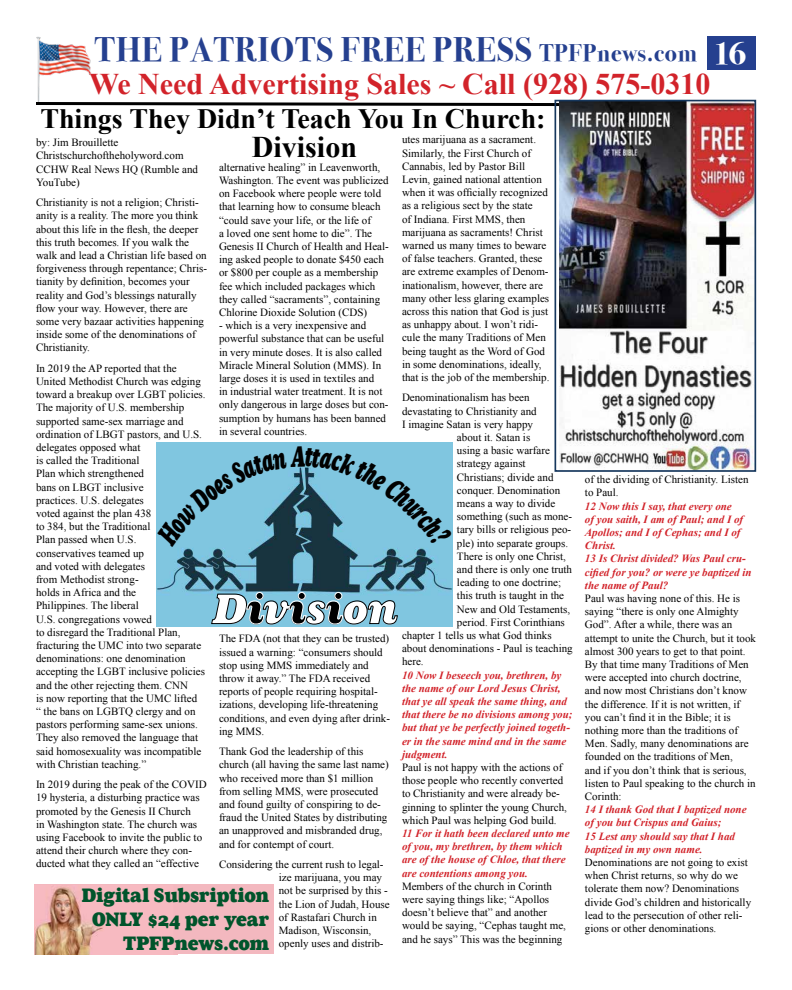
<style>
.page{position:relative;width:792px;height:990px;background:#fff}
.page>*{position:absolute;margin:0;border:0;box-sizing:border-box;transform-origin:0 0}
.t1{font:italic 43.3px "Aurea Ultra";color:#fff}
.t2{font:700 34px "Bodoni Svty Two ITCTT";letter-spacing:.035em;color:#25408f}
.t3{font:700 30px "Times New Roman";color:#d2232a}
.t4{font:700 30px "Times New Roman";color:#000}
.t5{font:700 28px "Times New Roman";color:#000}
.t6{font:19.8px/23.7px "Aurea Ultra";letter-spacing:-.01em;color:#00542b;text-align:right;scale:.94 1}
.t7{font:11px/13.2px "Times New Roman";color:#000}
.t8{font:italic 700 11px/13.2px "Times New Roman";color:#d2232a}
.s1{font-size:24px}
.s2{color:#000}
</style>
<div class="page">
<div style="left:707px;top:36px;width:49px;height:33px;background:#25408f"></div>
<img style="left:36px;top:37px;width:56px;height:63px">
<svg style="left:36px;top:100px;width:721px;height:8px"></svg>
<img style="left:559px;top:103px;width:194px;height:366px">
<div style="left:555px;top:100px;width:201px;height:372px;border:2px solid #16375d"></div>
<div style="left:35px;top:884px;width:239px;height:70px;background:#f3b8bf"></div>
<img style="left:35px;top:887px;width:68px;height:67px">
<img style="left:157px;top:443px;width:295px;height:183px">
<svg style="left:211px;top:592px;width:187px;height:33px;background:#79b4ca"></svg>
<svg style="left:156px;top:446px;width:297px;height:102px;background:#74b6cf"></svg>
<h2 class="t2" style="left:95px;top:22px;width:653px">THE PATRIOTS FREE PRESS <span class="s1">TPFPnews.com</span> <sub>16</sub></h2>
<h3 class="t3" style="left:89px;top:63px;width:623px">We Need Advertising Sales ~ Call (928) 575-0310</h3>
<h3 class="t5" style="left:40px;top:99px;width:507px">Things They Didn’t Teach You In Church:</h3>
<p class="t7" style="left:402px;top:133px;width:149px">utes marijuana as a sacrament.<br>Similarly, the First Church of<br>Cannabis, led by Pastor Bill<br>Levin, gained national attention when it was officially recognized as a religious sect by the state<br>of Indiana. First MMS, then marijuana as sacraments! Christ warned us many times to beware of false teachers. Granted, these are extreme examples of Denom&shy;inationalism, however, there are many other less glaring examples across this nation that God is just as unhappy about. I won’t ridi&shy;cule the many Traditions of Men being taught as the Word of God in some denominations, ideally, that is the job of the membership.</p>
<p class="t7" style="left:402px;top:391px;width:129px">Denominationalism has been</p>
<p class="t7" style="left:402px;top:404px;width:136px">devastating to Christianity and</p>
<p class="t7" style="left:402px;top:417px;width:133px">I imagine Satan is very happy</p>
<p class="t7" style="left:457px;top:431px;width:75px">about it. Satan is</p>
<p class="t7" style="left:457px;top:444px;width:95px">using a basic warfare</p>
<p class="t7" style="left:457px;top:457px;width:70px">strategy against</p>
<p class="t7" style="left:457px;top:470px;width:98px">Christians; divide and</p>
<p class="t7" style="left:457px;top:483px;width:105px">conquer. Denomination</p>
<p class="t7" style="left:457px;top:497px;width:100px">means a way to divide</p>
<p class="t7" style="left:457px;top:510px;width:117px">something (such as mone-</p>
<p class="t7" style="left:457px;top:523px;width:116px">tary bills or religious peo-</p>
<p class="t7" style="left:457px;top:536px;width:113px">ple) into separate groups.</p>
<p class="t7" style="left:457px;top:549px;width:111px">There is only one Christ,</p>
<p class="t7" style="left:457px;top:563px;width:117px">and there is only one truth</p>
<p class="t7" style="left:457px;top:576px;width:106px">leading to one doctrine;</p>
<p class="t7" style="left:457px;top:589px;width:109px">this truth is taught in the</p>
<p class="t7" style="left:457px;top:602px;width:115px">New and Old Testaments,</p>
<p class="t7" style="left:457px;top:615px;width:109px">period. First Corinthians</p>
<p class="t7" style="left:402px;top:629px;width:151px">chapter 1 tells us what God thinks</p>
<p class="t7" style="left:402px;top:642px;width:172px">about denominations - Paul is teaching</p>
<p class="t7" style="left:402px;top:655px;width:23px">here.</p>
<p class="t8" style="left:402px;top:668px;width:172px">10 Now I beseech you, brethren, by the name of our Lord Jesus Christ, that ye all speak the same thing, and that there be no divisions among you; but that ye be perfectly joined togeth&shy;er in the same mind and in the same judgment.</p>
<p class="t7" style="left:402px;top:761px;width:166px">Paul is not happy with the actions of those people who recently converted to Christianity and were already be&shy;ginning to splinter the young Church, which Paul was helping God build.</p>
<p class="t8" style="left:402px;top:826px;width:169px">11 For it hath been declared unto me of you, my brethren, by them which are of the house of Chloe, that there are contentions among you.</p>
<p class="t7" style="left:402px;top:879px;width:166px">Members of the church in Corinth were saying things like; “Apollos doesn’t believe that” and another would be saying, “Cephas taught me, and he says” This was the beginning</p>
<h3 class="t4" style="left:252px;top:126px;width:107px">Division</h3>
<p class="t7" style="left:36px;top:136px;width:164px">by: Jim Brouillette<br>Christschurchoftheholyword.com<br>CCHW Real News HQ (Rumble and<br>YouTube)</p>
<p class="t7" style="left:36px;top:196px;width:173px">Christianity is not a religion; Christi&shy;anity is a reality. The more you think about this life in the flesh, the deeper this truth becomes. If you walk the walk and lead a Christian life based on forgiveness through repentance; Chris&shy;tianity by definition, becomes your reality and God’s blessings naturally flow your way. However, there are some very bazaar activities happening inside some of the denominations of Christianity.</p>
<p class="t7" style="left:36px;top:361px;width:171px">In 2019 the AP reported that the<br>United Methodist Church was edging toward a breakup over LGBT policies.<br>The majority of U.S. membership supported same-sex marriage and ordination of LBGT pastors, and U.S. delegates opposed what<br>is called the Traditional<br>Plan which strengthened<br>bans on LBGT inclusive<br>practices. U.S. delegates<br>voted against the plan 438<br>to 384, but the Traditional<br>Plan passed when U.S.<br>conservatives teamed up<br>and voted with delegates<br>from Methodist strong-<br>holds in Africa and the<br>Philippines. The liberal<br>U.S. congregations vowed<br>to disregard the Traditional Plan, fracturing the UMC into two separate denominations: one denomination accepting the LGBT inclusive policies and the other rejecting them. CNN<br>is now reporting that the UMC lifted<br>“ the bans on LGBTQ clergy and on pastors performing same-sex unions.<br>They also removed the language that said homosexuality was incompatible with Christian teaching.”</p>
<p class="t7" style="left:36px;top:778px;width:172px">In 2019 during the peak of the COVID 19 hysteria, a disturbing practice was promoted by the Genesis II Church<br>in Washington state. The church was using Facebook to invite the public to attend their church where they con&shy;ducted what they called an “effective</p>
<p class="t7" style="left:219px;top:160px;width:171px">alternative healing” in Leavenworth, Washington. The event was publicized on Facebook where people were told that learning how to consume bleach “could save your life, or the life of<br>a loved one sent home to die”. The Genesis II Church of Health and Heal&shy;ing asked people to donate $450 each or $800 per couple as a membership fee which included packages which they called “sacraments”, containing Chlorine Dioxide Solution (CDS)</p>
<p class="t7" style="left:219px;top:319px;width:171px">- which is a very inexpensive and powerful substance that can be useful in very minute doses. It is also called Miracle Mineral Solution (MMS). In large doses it is used in textiles and<br>in industrial water treatment. It is not only dangerous in large doses but con&shy;sumption by humans has been banned in several countries.</p>
<h1 class="t1" style="left:212px;top:583px;width:187px">D<span class="s2">i</span>v<span class="s2">i</span>s<span class="s2">i</span>on</h1>
<p class="t7" style="left:219px;top:632px;width:173px">The FDA (not that they can be trusted) issued a warning: “consumers should stop using MMS immediately and throw it away.” The FDA received reports of people requiring hospital&shy;izations, developing life-threatening conditions, and even dying after drink&shy;ing MMS.</p>
<p class="t7" style="left:219px;top:745px;width:171px">Thank God the leadership of this church (all having the same last name) who received more than $1 million from selling MMS, were prosecuted and found guilty of conspiring to de&shy;fraud the United States by distributing an unapproved and misbranded drug, and for contempt of court.</p>
<p class="t7" style="left:279px;top:857px;width:112px;text-indent:-60px">Considering the current rush to legal&shy;ize marijuana, you may not be surprised by this - the Lion of Judah, House of Rastafari Church in<br>Madison, Wisconsin, openly uses and distrib-</p>
<h3 class="t6" style="left:82px;top:884px;width:201px">Digital Subsription<br>ONLY $24 per year<br>TPFPnews.com</h3>
<p class="t7" style="left:585px;top:473px;width:165px">of the dividing of Christianity. Listen to Paul.</p>
<p class="t8" style="left:585px;top:499px;width:168px">12 Now this I say, that every one<br>of you saith, I am of Paul; and I of<br>Apollos; and I of Cephas; and I of<br>Christ.<br>13 Is Christ divided? Was Paul cru&shy;cified for you? or were ye baptized in the name of Paul?</p>
<p class="t7" style="left:585px;top:592px;width:173px">Paul was having none of this. He is saying “there is only one Almighty God”. After a while, there was an attempt to unite the Church, but it took almost 300 years to get to that point.<br>By that time many Traditions of Men were accepted into church doctrine, and now most Christians don’t know the difference. If it is not written, if you can’t find it in the Bible; it is nothing more than the traditions of Men. Sadly, many denominations are founded on the traditions of Men,<br>and if you don’t think that is serious, listen to Paul speaking to the church in Corinth:</p>
<p class="t8" style="left:585px;top:803px;width:163px">14 I thank God that I baptized none of you but Crispus and Gaius;<br>15 Lest any should say that I had baptized in my own name.</p>
<p class="t7" style="left:585px;top:856px;width:168px">Denominations are not going to exist when Christ returns, so why do we tolerate them now? Denominations divide God’s children and historically lead to the persecution of other reli&shy;gions or other denominations.</p>
</div>
